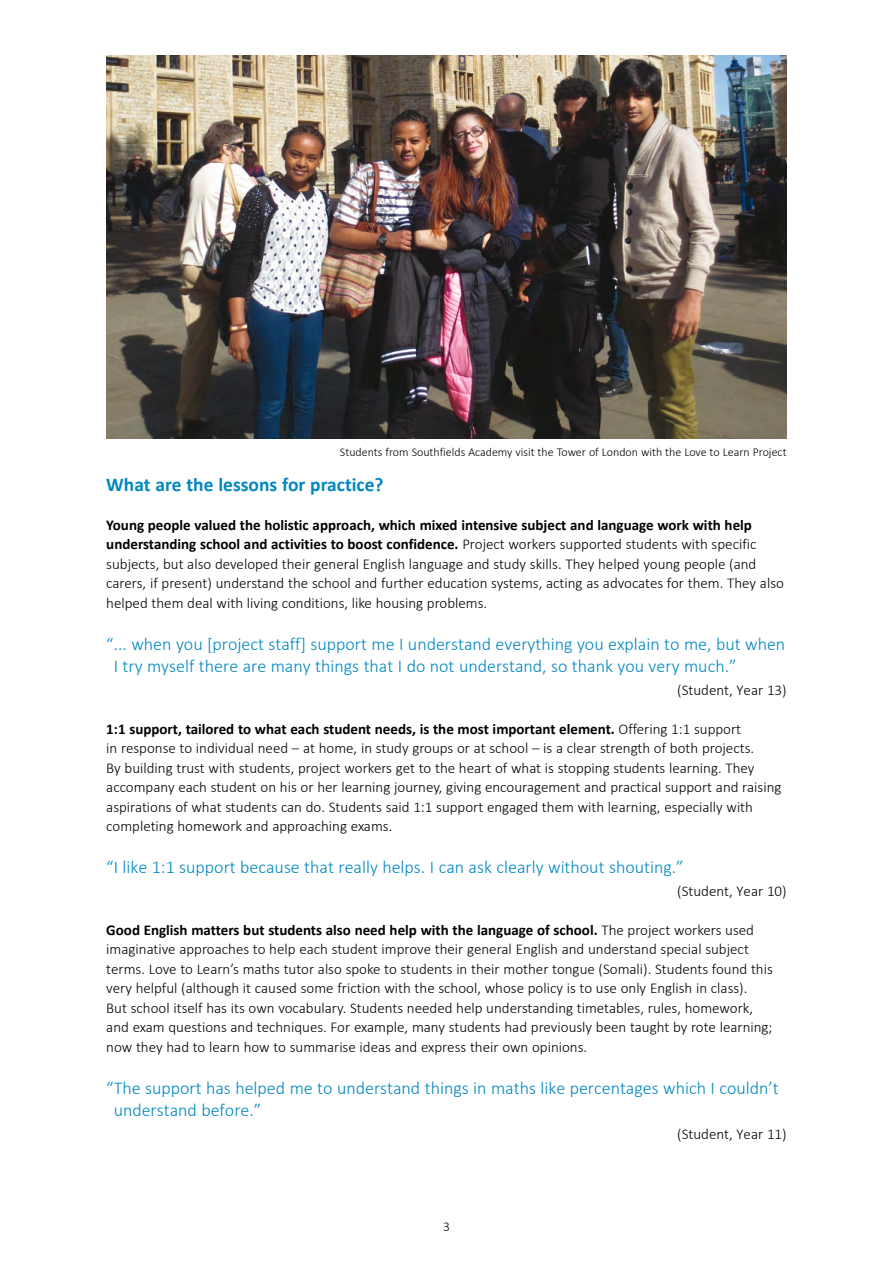
<style>
.page{position:relative;width:893px;height:1263px;background:#fff}
.page>*{position:absolute;margin:0;border:0;box-sizing:border-box;transform-origin:0 0}
.t1{font:700 19.5px "Calibri";color:#0087c1}
.t2{font:300 18px/22.5px "Calibri";color:#0087c1}
.t3{font:300 15px/19.5px "Calibri";color:#000}
.t4{font:300 13.5px "Calibri";color:#000}
.t5{font:300 12px "Calibri";color:#000}
.s1{font-weight:700}
</style>
<div class="page">
<img style="left:106px;top:55px;width:681px;height:383px">
<p class="t5" style="left:340px;top:444px;width:448px">Students from Southfields Academy visit the Tower of London with the Love to Learn Project</p>
<h1 class="t1" style="left:106px;top:472px;width:279px">What are the lessons for practice?</h1>
<p class="t3" style="left:106px;top:514px;width:679px"><span class="s1">Young people valued the holistic approach, which mixed intensive subject and language work with help understanding school and activities to boost confidence.</span> Project workers supported students with specific subjects, but also developed their general English language and study skills. They helped young people (and carers, if present) understand the school and further education systems, acting as advocates for them. They also helped them deal with living conditions, like housing problems.</p>
<p class="t2" style="left:114px;top:632px;width:673px;text-indent:-7px">“... when you [project staff] support me I understand everything you explain to me, but when<br>I try myself there are many things that I do not understand, so thank you very much.”</p>
<p class="t3" style="left:677px;top:679px;width:111px">(Student, Year 13)</p>
<p class="t3" style="left:106px;top:718px;width:677px"><span class="s1">1:1 support, tailored to what each student needs, is the most important element.</span> Offering 1:1 support<br>in response to individual need – at home, in study groups or at school – is a clear strength of both projects.<br>By building trust with students, project workers get to the heart of what is stopping students learning. They accompany each student on his or her learning journey, giving encouragement and practical support and raising aspirations of what students can do. Students said 1:1 support engaged them with learning, especially with completing homework and approaching exams.</p>
<p class="t2" style="left:106px;top:855px;width:579px">“I like 1:1 support because that really helps. I can ask clearly without shouting.”</p>
<p class="t3" style="left:677px;top:880px;width:111px">(Student, Year 10)</p>
<p class="t3" style="left:106px;top:919px;width:668px"><span class="s1">Good English matters but students also need help with the language of school.</span> The project workers used imaginative approaches to help each student improve their general English and understand special subject terms. Love to Learn’s maths tutor also spoke to students in their mother tongue (Somali). Students found this very helpful (although it caused some friction with the school, whose policy is to use only English in class).<br>But school itself has its own vocabulary. Students needed help understanding timetables, rules, homework, and exam questions and techniques. For example, many students had previously been taught by rote learning; now they had to learn how to summarise ideas and express their own opinions.</p>
<p class="t2" style="left:114px;top:1076px;width:667px;text-indent:-7px">“The support has helped me to understand things in maths like percentages which I couldn’t understand before.”</p>
<p class="t3" style="left:677px;top:1123px;width:111px">(Student, Year 11)</p>
<p class="t4" style="left:443px;top:1218px;width:8px">3</p>
</div>
